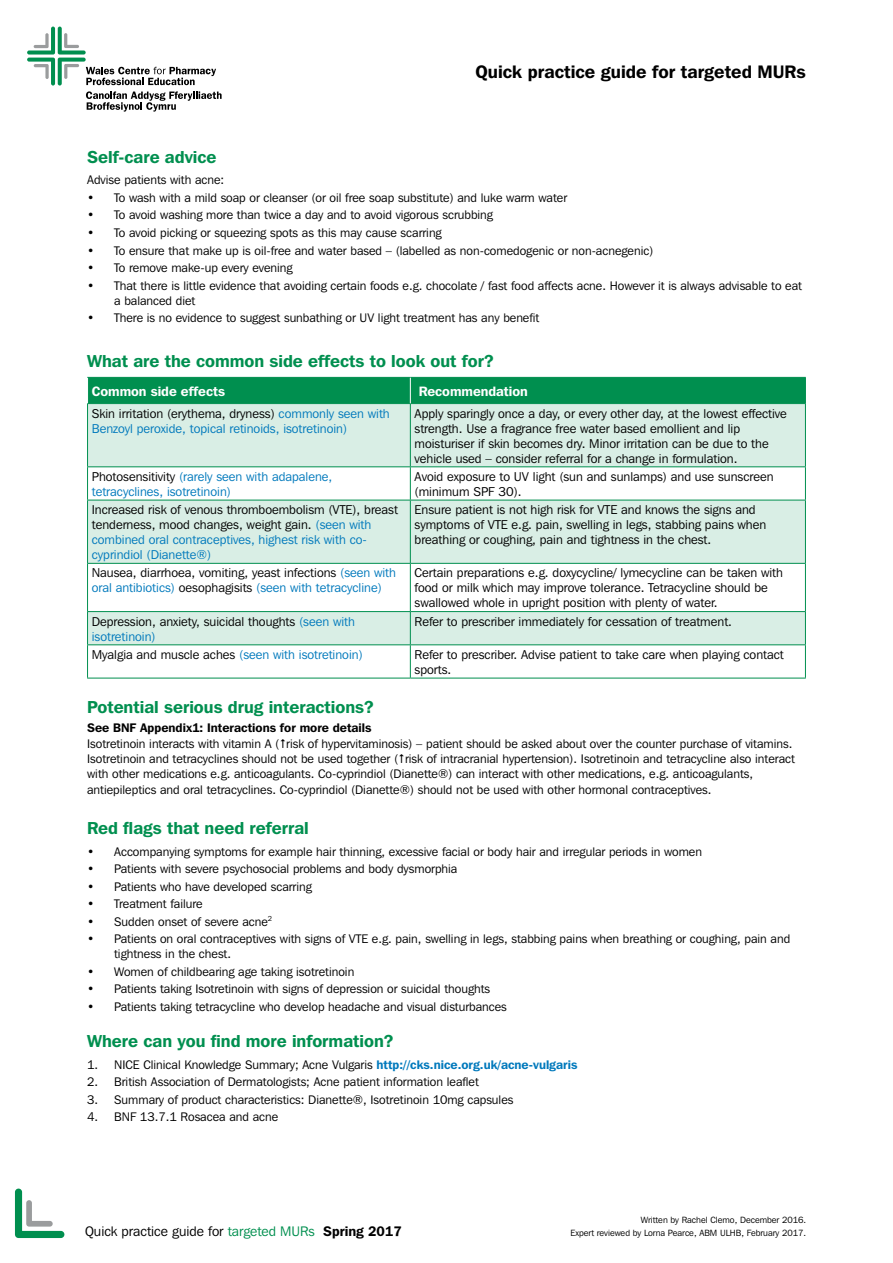
<style>
.page{position:relative;width:893px;height:1263px;background:#fff}
.page>*{position:absolute;margin:0;border:0;box-sizing:border-box;transform-origin:0 0}
.t1{font:600 18px "Franklin Gothic IT Cby BT";color:#000}
.t2{font:600 17.25px "Franklin Gothic IT Cby BT";color:#008f4f}
.t3{font:13.8px "Franklin Gothic IT Cby BT";color:#000}
.t4{font:600 13.5px "Franklin Gothic IT Cby BT";color:#fff}
.t5{font:12.75px/15px "Franklin Gothic IT Cby BT";color:#000}
.t6{font:12.75px/15px "Franklin Gothic IT Cby BT";color:#0079bc}
.t7{font:12.3px/15.3px "Franklin Gothic IT Cby BT";color:#000}
.t8{font:600 12.3px "Franklin Gothic IT Cby BT";color:#000}
.t9{font:9px/12.9px "Franklin Gothic IT Cby BT";color:#000;text-align:right}
.s1{color:#000}
.s2{color:#0079bc}
.s3{font-weight:600;color:#0079bc}
.s4{color:#008f4f}
.s5{font-weight:600}
</style>
<div class="page">
<svg style="left:27px;top:27px;width:195px;height:85px"></svg>
<svg style="left:15px;top:1188px;width:49px;height:50px"></svg>
<svg style="left:88px;top:404px;width:717px;height:240px;fill:#d9eee5"></svg>
<hr style="left:87px;top:404px;width:1px;height:62px;background:#008f4f">
<hr style="left:410px;top:404px;width:1px;height:62px;background:#008f4f">
<hr style="left:805px;top:404px;width:1px;height:62px;background:#008f4f">
<hr style="left:87px;top:466px;width:323px;height:1px;background:#008f4f">
<hr style="left:87px;top:467px;width:1px;height:33px;background:#008f4f">
<hr style="left:410px;top:466px;width:396px;height:1px;background:#008f4f">
<hr style="left:410px;top:467px;width:1px;height:33px;background:#008f4f">
<hr style="left:805px;top:467px;width:1px;height:33px;background:#008f4f">
<hr style="left:87px;top:500px;width:323px;height:1px;background:#008f4f">
<hr style="left:87px;top:500px;width:1px;height:63px;background:#008f4f">
<hr style="left:410px;top:500px;width:396px;height:1px;background:#008f4f">
<hr style="left:410px;top:500px;width:1px;height:63px;background:#008f4f">
<hr style="left:805px;top:500px;width:1px;height:63px;background:#008f4f">
<hr style="left:87px;top:563px;width:323px;height:1px;background:#008f4f">
<hr style="left:87px;top:564px;width:1px;height:47px;background:#008f4f">
<hr style="left:410px;top:563px;width:396px;height:1px;background:#008f4f">
<hr style="left:410px;top:564px;width:1px;height:47px;background:#008f4f">
<hr style="left:805px;top:564px;width:1px;height:47px;background:#008f4f">
<hr style="left:87px;top:611px;width:323px;height:1px;background:#008f4f">
<hr style="left:87px;top:612px;width:1px;height:32px;background:#008f4f">
<hr style="left:410px;top:611px;width:396px;height:1px;background:#008f4f">
<hr style="left:410px;top:612px;width:1px;height:32px;background:#008f4f">
<hr style="left:805px;top:612px;width:1px;height:32px;background:#008f4f">
<hr style="left:87px;top:644px;width:323px;height:1px;background:#008f4f">
<hr style="left:87px;top:645px;width:1px;height:33px;background:#008f4f">
<hr style="left:410px;top:644px;width:396px;height:1px;background:#008f4f">
<hr style="left:410px;top:645px;width:1px;height:33px;background:#008f4f">
<hr style="left:805px;top:645px;width:1px;height:33px;background:#008f4f">
<hr style="left:87px;top:678px;width:323px;height:1px;background:#008f4f">
<hr style="left:410px;top:678px;width:396px;height:1px;background:#008f4f">
<svg style="left:87px;top:377px;width:719px;height:27px;background:#018f50"></svg>
<h1 class="t1" style="left:475px;top:61px;width:332px">Quick practice guide for targeted MURs</h1>
<h2 class="t2" style="left:87px;top:146px;width:131px">Self-care advice</h2>
<p class="t7" style="left:87px;top:172px;width:139px">Advise patients with acne:</p>
<p class="t7" style="left:87px;top:190px;width:481px">• To wash with a mild soap or cleanser (or oil free soap substitute) and luke warm water</p>
<p class="t7" style="left:87px;top:207px;width:407px">• To avoid washing more than twice a day and to avoid vigorous scrubbing</p>
<p class="t7" style="left:87px;top:225px;width:356px">• To avoid picking or squeezing spots as this may cause scarring</p>
<p class="t7" style="left:87px;top:242px;width:568px">• To ensure that make up is oil-free and water based – (labelled as non-comedogenic or non-acnegenic)</p>
<p class="t7" style="left:87px;top:260px;width:207px">• To remove make-up every evening</p>
<p class="t7" style="left:114px;top:277px;width:689px;text-indent:-27px">• That there is little evidence that avoiding certain foods e.g. chocolate / fast food affects acne. However it is always advisable to eat a balanced diet</p>
<p class="t7" style="left:87px;top:310px;width:454px">• There is no evidence to suggest sunbathing or UV light treatment has any benefit</p>
<h2 class="t2" style="left:87px;top:350px;width:408px">What are the common side effects to look out for?</h2>
<p class="t4" style="left:92px;top:383px;width:135px">Common side effects</p>
<p class="t4" style="left:419px;top:383px;width:111px">Recommendation</p>
<p class="t6" style="left:92px;top:405px;width:299px"><span class="s1">Skin irritation (erythema, dryness)</span> commonly seen with<br>Benzoyl peroxide, topical retinoids, isotretinoin)</p>
<p class="t5" style="left:415px;top:405px;width:374px">Apply sparingly once a day, or every other day, at the lowest effective strength. Use a fragrance free water based emollient and lip moisturiser if skin becomes dry. Minor irritation can be due to the vehicle used – consider referral for a change in formulation.</p>
<p class="t6" style="left:92px;top:469px;width:242px"><span class="s1">Photosensitivity</span> (rarely seen with adapalene, tetracyclines, isotretinoin)</p>
<p class="t5" style="left:415px;top:469px;width:360px">Avoid exposure to UV light (sun and sunlamps) and use sunscreen (minimum SPF 30).</p>
<p class="t5" style="left:92px;top:502px;width:308px">Increased risk of venous thromboembolism (VTE), breast tenderness, mood changes, weight gain. <span class="s2">(seen with combined oral contraceptives, highest risk with co&shy;cyprindiol (Dianette®)</span></p>
<p class="t5" style="left:415px;top:502px;width:353px">Ensure patient is not high risk for VTE and knows the signs and symptoms of VTE e.g. pain, swelling in legs, stabbing pains when breathing or coughing, pain and tightness in the chest.</p>
<p class="t5" style="left:92px;top:565px;width:306px">Nausea, diarrhoea, vomiting, yeast infections <span class="s2">(seen with oral antibiotics)</span> oesophagisits <span class="s2">(seen with tetracycline)</span></p>
<p class="t5" style="left:415px;top:565px;width:370px">Certain preparations e.g. doxycycline/ lymecycline can be taken with food or milk which may improve tolerance. Tetracycline should be swallowed whole in upright position with plenty of water.</p>
<p class="t5" style="left:92px;top:613px;width:265px">Depression, anxiety, suicidal thoughts <span class="s2">(seen with isotretinoin)</span></p>
<p class="t5" style="left:415px;top:613px;width:319px">Refer to prescriber immediately for cessation of treatment.</p>
<p class="t6" style="left:92px;top:647px;width:273px"><span class="s1">Myalgia and muscle aches</span> (seen with isotretinoin)</p>
<p class="t5" style="left:415px;top:647px;width:371px">Refer to prescriber. Advise patient to take care when playing contact sports.</p>
<h2 class="t2" style="left:87px;top:696px;width:288px">Potential serious drug interactions?</h2>
<p class="t8" style="left:87px;top:720px;width:286px">See BNF Appendix1: Interactions for more details</p>
<p class="t7" style="left:87px;top:735px;width:709px">Isotretinoin interacts with vitamin A ( risk of hypervitaminosis) – patient should be asked about over the counter purchase of vitamins.<br>Isotretinoin and tetracyclines should not be used together ( risk of intracranial hypertension). Isotretinoin and tetracycline also interact with other medications e.g. anticoagulants. Co-cyprindiol (Dianette®) can interact with other medications, e.g. anticoagulants, antiepileptics and oral tetracyclines. Co-cyprindiol (Dianette®) should not be used with other hormonal contraceptives.</p>
<h2 class="t2" style="left:87px;top:817px;width:223px">Red flags that need referral</h2>
<p class="t7" style="left:87px;top:843px;width:616px">• Accompanying symptoms for example hair thinning, excessive facial or body hair and irregular periods in women</p>
<p class="t7" style="left:87px;top:861px;width:372px">• Patients with severe psychosocial problems and body dysmorphia</p>
<p class="t7" style="left:87px;top:878px;width:226px">• Patients who have developed scarring</p>
<p class="t7" style="left:87px;top:896px;width:117px">• Treatment failure</p>
<p class="t7" style="left:87px;top:913px;width:187px">• Sudden onset of severe acne<sup>2</sup></p>
<p class="t7" style="left:114px;top:931px;width:677px;text-indent:-27px">• Patients on oral contraceptives with signs of VTE e.g. pain, swelling in legs, stabbing pains when breathing or coughing, pain and tightness in the chest.</p>
<p class="t7" style="left:87px;top:964px;width:269px">• Women of childbearing age taking isotretinoin</p>
<p class="t7" style="left:87px;top:981px;width:404px">• Patients taking Isotretinoin with signs of depression or suicidal thoughts</p>
<p class="t7" style="left:87px;top:999px;width:421px">• Patients taking tetracycline who develop headache and visual disturbances</p>
<h2 class="t2" style="left:87px;top:1030px;width:308px">Where can you find more information?</h2>
<p class="t7" style="left:87px;top:1056px;width:492px">1. NICE Clinical Knowledge Summary; Acne Vulgaris <span class="s3">http://cks.nice.org.uk/acne-vulgaris</span></p>
<p class="t7" style="left:87px;top:1074px;width:393px">2. British Association of Dermatologists; Acne patient information leaflet</p>
<p class="t7" style="left:87px;top:1091px;width:428px">3. Summary of product characteristics: Dianette®, Isotretinoin 10mg capsules</p>
<p class="t7" style="left:87px;top:1109px;width:193px">4. BNF 13.7.1 Rosacea and acne</p>
<p class="t3" style="left:85px;top:1223px;width:318px">Quick practice guide for <span class="s4">targeted MURs</span> <span class="s5">Spring 2017</span></p>
<p class="t9" style="left:571px;top:1213px;width:237px">Written by Rachel Clemo, December 2016.<br>Expert reviewed by Lorna Pearce, ABM ULHB, February 2017.</p>
</div>
